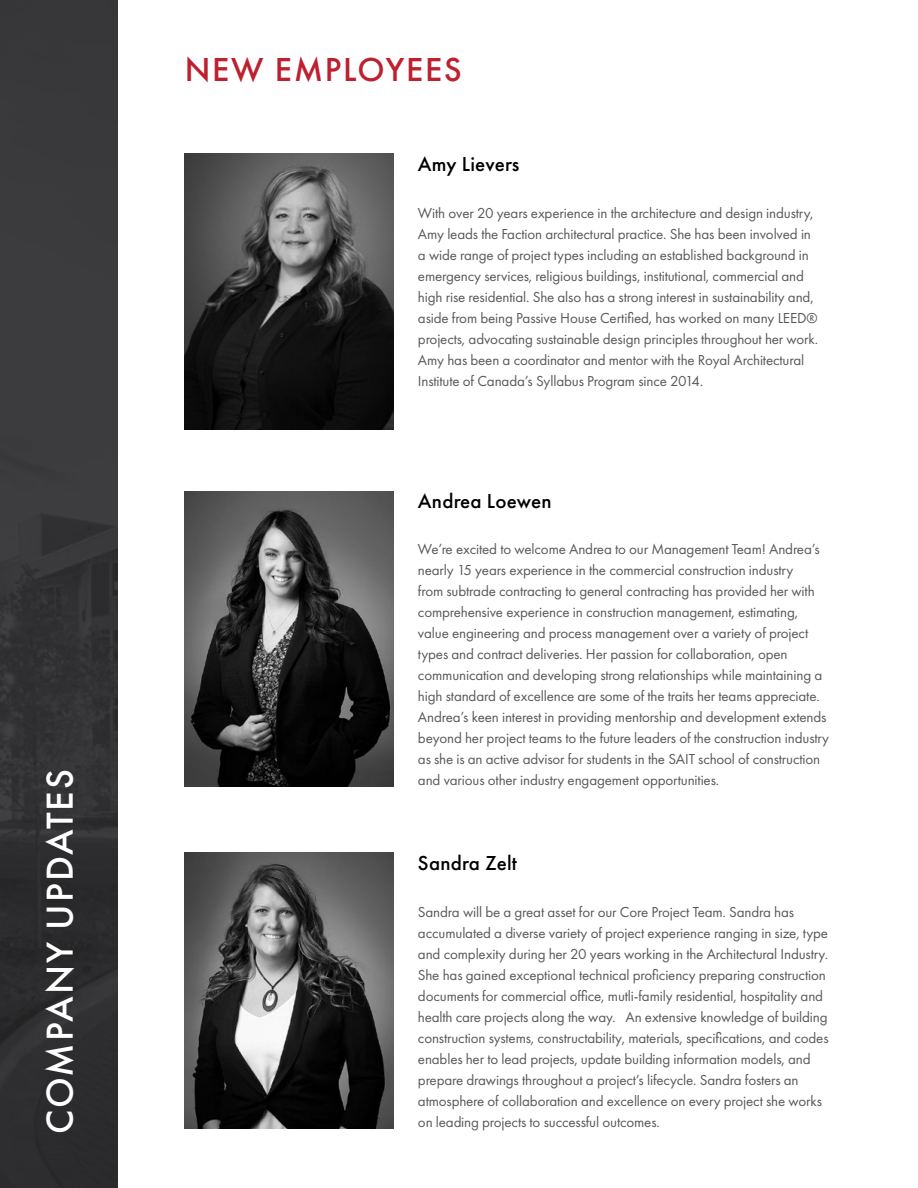
<style>
.page{position:relative;width:918px;height:1188px;background:#fff}
.page>*{position:absolute;margin:0;border:0;box-sizing:border-box;transform-origin:0 0}
.t1{font:500 39px "Futura PT";letter-spacing:.05em;color:#fff}
.t2{font:500 34.5px "Futura PT";letter-spacing:.05em;color:#bd202e}
.t3{font:500 21px "Futura PT";letter-spacing:.01em;color:#000}
.t4{font:15px/21px "Futura PT";letter-spacing:-.01em;color:#58595b}
</style>
<div class="page">
<div style="left:0;top:0;width:118px;height:1188px;background:linear-gradient(to right,#353436,#343335)"></div>
<img style="left:185px;top:153px;width:209px;height:277px">
<img style="left:185px;top:492px;width:209px;height:295px">
<img style="left:185px;top:852px;width:209px;height:277px">
<h1 class="t1" style="left:36px;top:1134px;width:366px;rotate:-90deg">COMPANY UPDATES</h1>
<h2 class="t2" style="left:185px;top:49px;width:279px">NEW EMPLOYEES</h2>
<h3 class="t3" style="left:418px;top:152px;width:103px">Amy Lievers</h3>
<p class="t4" style="left:418px;top:202px;width:402px">With over 20 years experience in the architecture and design industry, Amy leads the Faction architectural practice. She has been involved in a wide range of project types including an established background in emergency services, religious buildings, institutional, commercial and high rise residential. She also has a strong interest in sustainability and, aside from being Passive House Certified, has worked on many LEED® projects, advocating sustainable design principles throughout her work.<br>Amy has been a coordinator and mentor with the Royal Architectural Institute of Canada’s Syllabus Program since 2014.</p>
<h3 class="t3" style="left:418px;top:488px;width:135px">Andrea Loewen</h3>
<p class="t4" style="left:418px;top:539px;width:413px">We’re excited to welcome Andrea to our Management Team! Andrea’s nearly 15 years experience in the commercial construction industry<br>from subtrade contracting to general contracting has provided her with comprehensive experience in construction management, estimating, value engineering and process management over a variety of project types and contract deliveries. Her passion for collaboration, open communication and developing strong relationships while maintaining a high standard of excellence are some of the traits her teams appreciate.<br>Andrea’s keen interest in providing mentorship and development extends beyond her project teams to the future leaders of the construction industry as she is an active advisor for students in the SAIT school of construction and various other industry engagement opportunities.</p>
<h3 class="t3" style="left:418px;top:851px;width:100px">Sandra Zelt</h3>
<p class="t4" style="left:418px;top:901px;width:412px">Sandra will be a great asset for our Core Project Team. Sandra has accumulated a diverse variety of project experience ranging in size, type and complexity during her 20 years working in the Architectural Industry.<br>She has gained exceptional technical proficiency preparing construction documents for commercial office, mutli-family residential, hospitality and health care projects along the way. An extensive knowledge of building construction systems, constructability, materials, specifications, and codes enables her to lead projects, update building information models, and prepare drawings throughout a project’s lifecycle. Sandra fosters an atmosphere of collaboration and excellence on every project she works on leading projects to successful outcomes.</p>
</div>
